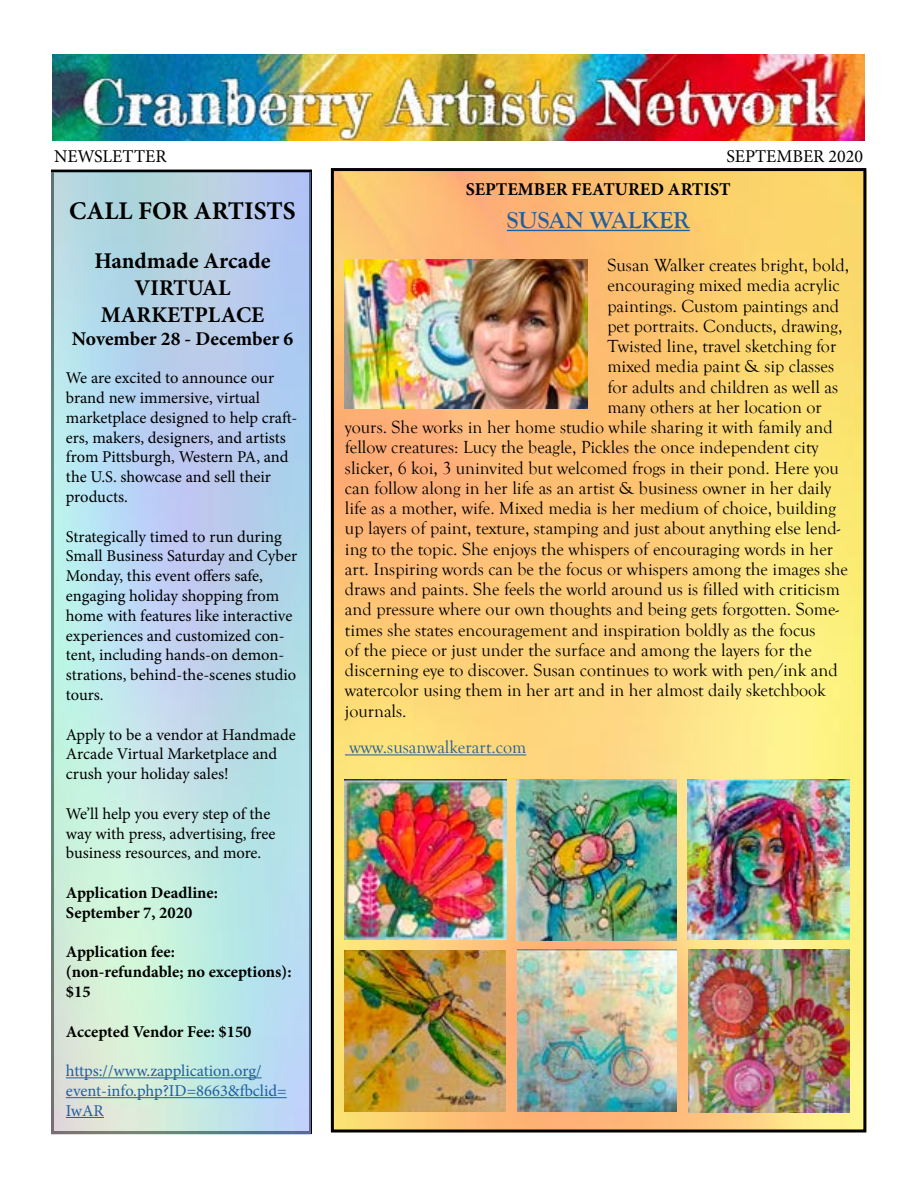
<style>
.page{position:relative;width:918px;height:1188px;background:#fff}
.page>*{position:absolute;margin:0;border:0;box-sizing:border-box;transform-origin:0 0}
.t1{font:700 25.5px "Minion Pro";color:#000}
.t2{font:700 24px "Goudy Old Style T";color:#215e9e}
.t3{font:700 22.5px/27px "Minion Pro";color:#000;text-align:center}
.t4{font:700 19.5px "Minion Pro";letter-spacing:-.005em;color:#000}
.t5{font:18px "Goudy Old Style T";color:#000}
.t6{font:18px "Minion Pro";color:#000}
.t7{font:700 18px "Minion Pro";color:#000}
.t8{font:18px "Goudy Old Style T";color:#215e9e}
.t9{font:16.5px/19.8px "Minion Pro";letter-spacing:-.005em;color:#000}
.t10{font:700 16.5px/19.8px "Minion Pro";color:#000}
.t11{font:16.5px/19.8px "Minion Pro";color:#215e9e}
</style>
<div class="page">
<img style="left:51px;top:173px;width:259px;height:961px">
<img style="left:335px;top:171px;width:532px;height:960px">
<div style="left:331px;top:168px;width:535px;height:964px;border:3px solid #000"></div>
<img style="left:52px;top:54px;width:813px;height:87px">
<hr style="left:66px;top:1077px;width:196px;height:1px;background:#215e9e">
<hr style="left:66px;top:1097px;width:221px;height:1px;background:#215e9e">
<hr style="left:66px;top:1117px;width:38px;height:1px;background:#215e9e">
<hr style="left:507px;top:230px;width:183px;height:1px;background:#215e9e">
<hr style="left:345px;top:755px;width:181px;height:1px;background:#215e9e">
<img style="left:689px;top:949px;width:160px;height:164px">
<img style="left:345px;top:780px;width:161px;height:159px">
<img style="left:687px;top:779px;width:163px;height:160px">
<img style="left:516px;top:779px;width:161px;height:161px">
<img style="left:517px;top:949px;width:160px;height:162px">
<img style="left:345px;top:951px;width:161px;height:161px">
<img style="left:345px;top:260px;width:242px;height:149px">
<p class="t6" style="left:54px;top:144px;width:114px">NEWSLETTER</p>
<p class="t6" style="left:727px;top:144px;width:138px">SEPTEMBER 2020</p>
<h1 class="t1" style="left:69px;top:193px;width:228px">CALL FOR ARTISTS</h1>
<p class="t3" style="left:94px;top:247px;width:178px">Handmade Arcade<br>VIRTUAL<br>MARKETPLACE</p>
<p class="t4" style="left:72px;top:325px;width:223px">November 28 - December 6</p>
<p class="t9" style="left:66px;top:368px;width:233px">We are excited to announce our brand new immersive, virtual marketplace designed to help craft&shy;ers, makers, designers, and artists from Pittsburgh, Western PA, and the U.S. showcase and sell their products.</p>
<p class="t9" style="left:66px;top:527px;width:233px">Strategically timed to run during<br>Small Business Saturday and Cyber<br>Monday, this event offers safe, engaging holiday shopping from home with features like interactive experiences and customized con&shy;tent, including hands-on demon&shy;strations, behind-the-scenes studio tours.</p>
<p class="t9" style="left:66px;top:725px;width:231px">Apply to be a vendor at Handmade<br>Arcade Virtual Marketplace and crush your holiday sales!</p>
<p class="t9" style="left:66px;top:804px;width:211px">We’ll help you every step of the way with press, advertising, free business resources, and more.</p>
<p class="t10" style="left:66px;top:883px;width:154px">Application Deadline:<br>September 7, 2020</p>
<p class="t10" style="left:66px;top:942px;width:227px">Application fee: (non-refundable; no exceptions): $15</p>
<p class="t10" style="left:66px;top:1021px;width:187px">Accepted Vendor Fee: $150</p>
<p class="t11" style="left:66px;top:1061px;width:222px">https://www.zapplication.org/ event-info.php?ID=8663&amp;fbclid=<br>IwAR</p>
<p class="t7" style="left:466px;top:177px;width:266px">SEPTEMBER FEATURED ARTIST</p>
<h2 class="t2" style="left:507px;top:207px;width:184px">SUSAN WALKER</h2>
<p class="t5" style="left:607px;top:255px;width:243px">Susan Walker creates bright, bold,</p>
<p class="t5" style="left:607px;top:276px;width:234px">encouraging mixed media acrylic</p>
<p class="t5" style="left:607px;top:296px;width:233px">paintings. Custom paintings and</p>
<p class="t5" style="left:607px;top:316px;width:237px">pet portraits. Conducts, drawing,</p>
<p class="t5" style="left:607px;top:336px;width:230px">Twisted line, travel sketching for</p>
<p class="t5" style="left:607px;top:357px;width:228px">mixed media paint &amp; sip classes</p>
<p class="t5" style="left:607px;top:377px;width:232px">for adults and children as well as</p>
<p class="t5" style="left:607px;top:397px;width:216px">many others at her location or</p>
<p class="t5" style="left:345px;top:417px;width:489px">yours. She works in her home studio while sharing it with family and</p>
<p class="t5" style="left:345px;top:438px;width:475px">fellow creatures: Lucy the beagle, Pickles the once independent city</p>
<p class="t5" style="left:345px;top:458px;width:496px">slicker, 6 koi, 3 uninvited but welcomed frogs in their pond. Here you</p>
<p class="t5" style="left:345px;top:478px;width:488px">can follow along in her life as an artist &amp; business owner in her daily</p>
<p class="t5" style="left:345px;top:498px;width:493px">life as a mother, wife. Mixed media is her medium of choice, building</p>
<p class="t5" style="left:345px;top:519px;width:497px">up layers of paint, texture, stamping and just about anything else lend-</p>
<p class="t5" style="left:345px;top:539px;width:490px">ing to the topic. She enjoys the whispers of encouraging words in her</p>
<p class="t5" style="left:345px;top:559px;width:505px">art. Inspiring words can be the focus or whispers among the images she</p>
<p class="t5" style="left:345px;top:579px;width:496px">draws and paints. She feels the world around us is filled with criticism</p>
<p class="t5" style="left:345px;top:600px;width:496px">and pressure where our own thoughts and being gets forgotten. Some-</p>
<p class="t5" style="left:345px;top:620px;width:472px">times she states encouragement and inspiration boldly as the focus</p>
<p class="t5" style="left:345px;top:640px;width:468px">of the piece or just under the surface and among the layers for the</p>
<p class="t5" style="left:345px;top:660px;width:494px">discerning eye to discover. Susan continues to work with pen/ink and</p>
<p class="t5" style="left:345px;top:681px;width:483px">watercolor using them in her art and in her almost daily sketchbook</p>
<p class="t5" style="left:345px;top:701px;width:63px">journals.</p>
<p class="t8" style="left:349px;top:738px;width:178px">www.susanwalkerart.com</p>
</div>
